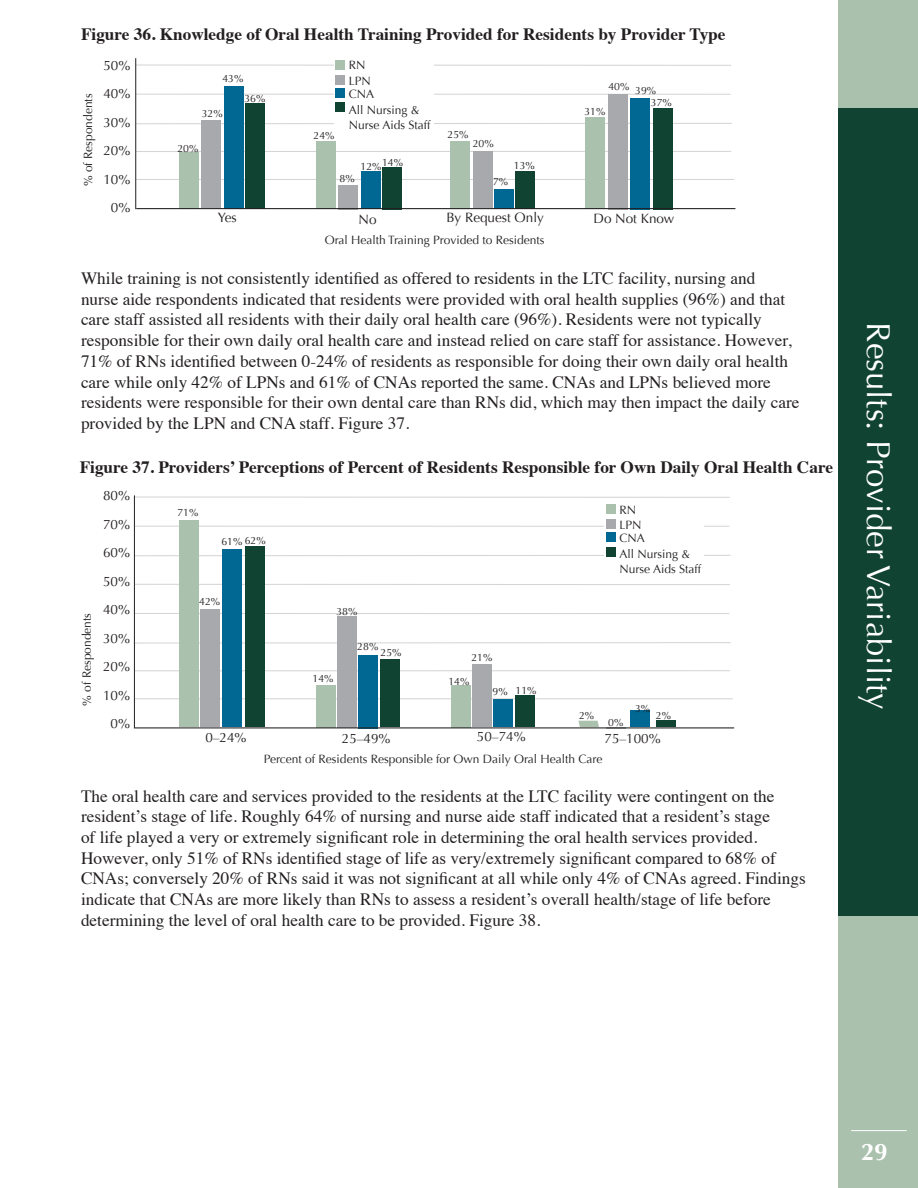
<style>
.page{position:relative;width:918px;height:1188px;background:#fff}
.page>*{position:absolute;margin:0;border:0;box-sizing:border-box;transform-origin:0 0}
.t1{font:33px "Optima";color:#fff}
.t2{font:700 24px "Optima";color:#fff}
.text{font:17.25px/20.7px "Times";color:#231f20}
.text-2{font:700 17.25px "Times";color:#231f20}
.t3{font:13.5px "Optima";color:#231f20}
.t4{font:12px/14.4px "Optima";color:#231f20}
.t5{font:10.5px "Optima";color:#231f20}
</style>
<div class="page">
<div style="left:838px;top:0;width:80px;height:1188px;background:#aac1ad"></div>
<div style="left:838px;top:108px;width:80px;height:808px;background:#104331"></div>
<hr style="left:851px;top:1130px;width:56px;height:1px;background:#fff">
<hr style="left:136px;top:64px;width:595px;height:2px;background:#57585a">
<hr style="left:136px;top:94px;width:595px;height:1px;background:#57585a">
<hr style="left:136px;top:123px;width:596px;height:1px;background:#57585a">
<hr style="left:136px;top:151px;width:595px;height:1px;background:#57585a">
<hr style="left:136px;top:179px;width:598px;height:1px;background:#57585a">
<hr style="left:135px;top:58px;width:1px;height:151px;background:#231f20">
<div style="left:334px;top:55px;width:100px;height:77px;background:#fff"></div>
<div style="left:336px;top:60px;width:9px;height:9px;background:#aac1ad"></div>
<div style="left:336px;top:75px;width:9px;height:10px;background:#a8a9ad"></div>
<div style="left:336px;top:88px;width:9px;height:9px;background:#006893"></div>
<div style="left:336px;top:103px;width:9px;height:9px;background:#104331"></div>
<div style="left:179px;top:153px;width:19px;height:56px;background:#aac1ad"></div>
<div style="left:224px;top:86px;width:19px;height:123px;background:#006893"></div>
<div style="left:245px;top:103px;width:19px;height:106px;background:#104331"></div>
<div style="left:202px;top:120px;width:19px;height:87px;background:#a8a9ad"></div>
<div style="left:316px;top:141px;width:19px;height:68px;background:#aac1ad"></div>
<div style="left:361px;top:172px;width:19px;height:37px;background:#006893"></div>
<div style="left:382px;top:167px;width:19px;height:42px;background:#104331"></div>
<div style="left:339px;top:185px;width:19px;height:24px;background:#a8a9ad"></div>
<div style="left:586px;top:118px;width:19px;height:91px;background:#aac1ad"></div>
<div style="left:631px;top:98px;width:19px;height:111px;background:#006893"></div>
<div style="left:653px;top:108px;width:19px;height:101px;background:#104331"></div>
<div style="left:608px;top:94px;width:19px;height:115px;background:#a8a9ad"></div>
<div style="left:451px;top:141px;width:19px;height:68px;background:#aac1ad"></div>
<div style="left:494px;top:189px;width:19px;height:20px;background:#006893"></div>
<div style="left:515px;top:171px;width:19px;height:38px;background:#104331"></div>
<div style="left:473px;top:151px;width:19px;height:56px;background:#a8a9ad"></div>
<hr style="left:136px;top:208px;width:599px;height:1px;background:#231f20">
<hr style="left:135px;top:584px;width:595px;height:1px;background:#57585a">
<hr style="left:135px;top:496px;width:595px;height:2px;background:#57585a">
<hr style="left:135px;top:613px;width:594px;height:1px;background:#57585a">
<hr style="left:135px;top:526px;width:594px;height:1px;background:#57585a">
<hr style="left:135px;top:642px;width:596px;height:2px;background:#57585a">
<hr style="left:135px;top:555px;width:596px;height:1px;background:#57585a">
<hr style="left:135px;top:670px;width:595px;height:1px;background:#57585a">
<hr style="left:135px;top:698px;width:598px;height:1px;background:#57585a">
<hr style="left:134px;top:495px;width:1px;height:233px;background:#231f20">
<div style="left:605px;top:499px;width:99px;height:77px;background:#fff"></div>
<div style="left:606px;top:504px;width:10px;height:10px;background:#aac1ad"></div>
<div style="left:606px;top:519px;width:10px;height:10px;background:#a8a9ad"></div>
<div style="left:606px;top:532px;width:10px;height:10px;background:#006893"></div>
<div style="left:606px;top:547px;width:10px;height:9px;background:#104331"></div>
<div style="left:179px;top:520px;width:19px;height:207px;background:#aac1ad"></div>
<div style="left:223px;top:549px;width:19px;height:178px;background:#006893"></div>
<div style="left:245px;top:546px;width:19px;height:181px;background:#104331"></div>
<div style="left:200px;top:609px;width:19px;height:118px;background:#a8a9ad"></div>
<div style="left:316px;top:685px;width:19px;height:42px;background:#aac1ad"></div>
<div style="left:358px;top:655px;width:19px;height:74px;background:#006893"></div>
<div style="left:381px;top:659px;width:19px;height:68px;background:#104331"></div>
<div style="left:337px;top:616px;width:19px;height:111px;background:#a8a9ad"></div>
<svg style="left:578px;top:721px;width:21px;height:6px"></svg>
<div style="left:631px;top:711px;width:19px;height:16px;background:#006893"></div>
<div style="left:656px;top:721px;width:19px;height:6px;background:#104331"></div>
<svg style="left:607px;top:728px;width:19px;height:1px"></svg>
<div style="left:451px;top:685px;width:19px;height:42px;background:#aac1ad"></div>
<div style="left:493px;top:699px;width:19px;height:28px;background:#006893"></div>
<div style="left:515px;top:695px;width:20px;height:32px;background:#104331"></div>
<div style="left:472px;top:664px;width:19px;height:63px;background:#a8a9ad"></div>
<hr style="left:135px;top:727px;width:599px;height:1px;background:#231f20">
<p class="text-2" style="left:81px;top:18px;width:646px">Figure 36. Knowledge of Oral Health Training Provided for Residents by Provider Type</p>
<p class="t4" style="left:81px;top:186px;width:94px;rotate:-90deg">% of Respondents</p>
<p class="t3" style="left:103px;top:57px;width:29px">50%</p>
<p class="t3" style="left:103px;top:86px;width:29px">40%</p>
<p class="t3" style="left:103px;top:114px;width:29px">30%</p>
<p class="t3" style="left:103px;top:143px;width:29px">20%</p>
<p class="t3" style="left:103px;top:171px;width:29px">10%</p>
<p class="t3" style="left:111px;top:200px;width:21px">0%</p>
<p class="t5" style="left:222px;top:73px;width:23px">43%</p>
<p class="t5" style="left:202px;top:107px;width:23px">32%</p>
<p class="t5" style="left:177px;top:142px;width:23px">20%</p>
<p class="t5" style="left:244px;top:92px;width:23px">36%</p>
<p class="t5" style="left:314px;top:129px;width:23px">24%</p>
<p class="t4" style="left:349px;top:58px;width:18px">RN</p>
<p class="t4" style="left:349px;top:73px;width:24px">LPN</p>
<p class="t4" style="left:349px;top:103px;width:83px">All Nursing &amp;<br>Nurse Aids Staff</p>
<p class="t4" style="left:349px;top:87px;width:27px">CNA</p>
<p class="t5" style="left:448px;top:128px;width:23px">25%</p>
<p class="t5" style="left:473px;top:137px;width:23px">20%</p>
<p class="t5" style="left:608px;top:80px;width:23px">40%</p>
<p class="t5" style="left:635px;top:85px;width:23px">39%</p>
<p class="t5" style="left:651px;top:97px;width:23px">37%</p>
<p class="t5" style="left:584px;top:105px;width:23px">31%</p>
<p class="t5" style="left:382px;top:156px;width:23px">14%</p>
<p class="t5" style="left:361px;top:160px;width:23px">12%</p>
<p class="t5" style="left:514px;top:159px;width:23px">13%</p>
<p class="t5" style="left:340px;top:172px;width:17px">8%</p>
<p class="t5" style="left:493px;top:175px;width:17px">7%</p>
<p class="t3" style="left:446px;top:209px;width:99px">By Request Only</p>
<p class="t3" style="left:218px;top:210px;width:20px">Yes</p>
<p class="t3" style="left:359px;top:212px;width:20px">No</p>
<p class="t3" style="left:594px;top:211px;width:82px">Do Not Know</p>
<p class="t4" style="left:325px;top:233px;width:221px">Oral Health Training Provided to Residents</p>
<p class="text" style="left:81px;top:266px;width:720px">While training is not consistently identified as offered to residents in the LTC facility, nursing and<br>nurse aide respondents indicated that residents were provided with oral health supplies (96%) and that care staff assisted all residents with their daily oral health care (96%). Residents were not typically responsible for their own daily oral health care and instead relied on care staff for assistance. However, 71% of RNs identified between 0-24% of residents as responsible for doing their own daily oral health care while only 42% of LPNs and 61% of CNAs reported the same. CNAs and LPNs believed more residents were responsible for their own dental care than RNs did, which may then impact the daily care provided by the LPN and CNA staff. Figure 37.</p>
<p class="text-2" style="left:80px;top:451px;width:755px">Figure 37. Providers’ Perceptions of Percent of Residents Responsible for Own Daily Oral Health Care</p>
<p class="t3" style="left:103px;top:488px;width:29px">80%</p>
<p class="t3" style="left:103px;top:517px;width:29px">70%</p>
<p class="t3" style="left:103px;top:545px;width:29px">60%</p>
<p class="t3" style="left:103px;top:574px;width:29px">50%</p>
<p class="t3" style="left:103px;top:602px;width:29px">40%</p>
<p class="t3" style="left:103px;top:631px;width:29px">30%</p>
<p class="t3" style="left:103px;top:659px;width:29px">20%</p>
<p class="t3" style="left:103px;top:688px;width:29px">10%</p>
<p class="t3" style="left:111px;top:716px;width:21px">0%</p>
<p class="t3" style="left:205px;top:729px;width:43px">0–24%</p>
<p class="t3" style="left:342px;top:731px;width:50px">25–49%</p>
<p class="t3" style="left:604px;top:730px;width:58px">75–100%</p>
<p class="t4" style="left:620px;top:503px;width:18px">RN</p>
<p class="t4" style="left:620px;top:518px;width:24px">LPN</p>
<p class="t4" style="left:620px;top:547px;width:83px">All Nursing &amp;<br>Nurse Aids Staff</p>
<p class="t5" style="left:177px;top:507px;width:23px">71%</p>
<p class="t4" style="left:620px;top:531px;width:27px">CNA</p>
<p class="t5" style="left:221px;top:536px;width:23px">61%</p>
<p class="t5" style="left:245px;top:534px;width:23px">62%</p>
<p class="t5" style="left:199px;top:596px;width:23px">42%</p>
<p class="t5" style="left:336px;top:606px;width:23px">38%</p>
<p class="t4" style="left:80px;top:706px;width:94px;rotate:-90deg">% of Respondents</p>
<p class="t5" style="left:357px;top:641px;width:23px">28%</p>
<p class="t5" style="left:381px;top:646px;width:23px">25%</p>
<p class="t5" style="left:471px;top:652px;width:23px">21%</p>
<p class="t5" style="left:313px;top:672px;width:23px">14%</p>
<p class="t5" style="left:448px;top:675px;width:23px">14%</p>
<p class="t5" style="left:493px;top:685px;width:17px">9%</p>
<p class="t5" style="left:516px;top:684px;width:23px">11%</p>
<p class="t5" style="left:635px;top:702px;width:17px">3%</p>
<p class="t5" style="left:656px;top:709px;width:17px">2%</p>
<p class="t5" style="left:579px;top:710px;width:17px">2%</p>
<p class="t5" style="left:608px;top:716px;width:17px">0%</p>
<p class="t3" style="left:477px;top:729px;width:50px">50–74%</p>
<p class="t4" style="left:264px;top:752px;width:340px">Percent of Residents Responsible for Own Daily Oral Health Care</p>
<p class="text" style="left:81px;top:784px;width:726px">The oral health care and services provided to the residents at the LTC facility were contingent on the resident’s stage of life. Roughly 64% of nursing and nurse aide staff indicated that a resident’s stage<br>of life played a very or extremely significant role in determining the oral health services provided.<br>However, only 51% of RNs identified stage of life as very/extremely significant compared to 68% of CNAs; conversely 20% of RNs said it was not significant at all while only 4% of CNAs agreed. Findings indicate that CNAs are more likely than RNs to assess a resident’s overall health/stage of life before determining the level of oral health care to be provided. Figure 38.</p>
<p class="t1" style="left:898px;top:322px;width:389px;rotate:90deg">Results: Provider Variability</p>
<h2 class="t2" style="left:861px;top:1138px;width:28px">29</h2>
</div>
